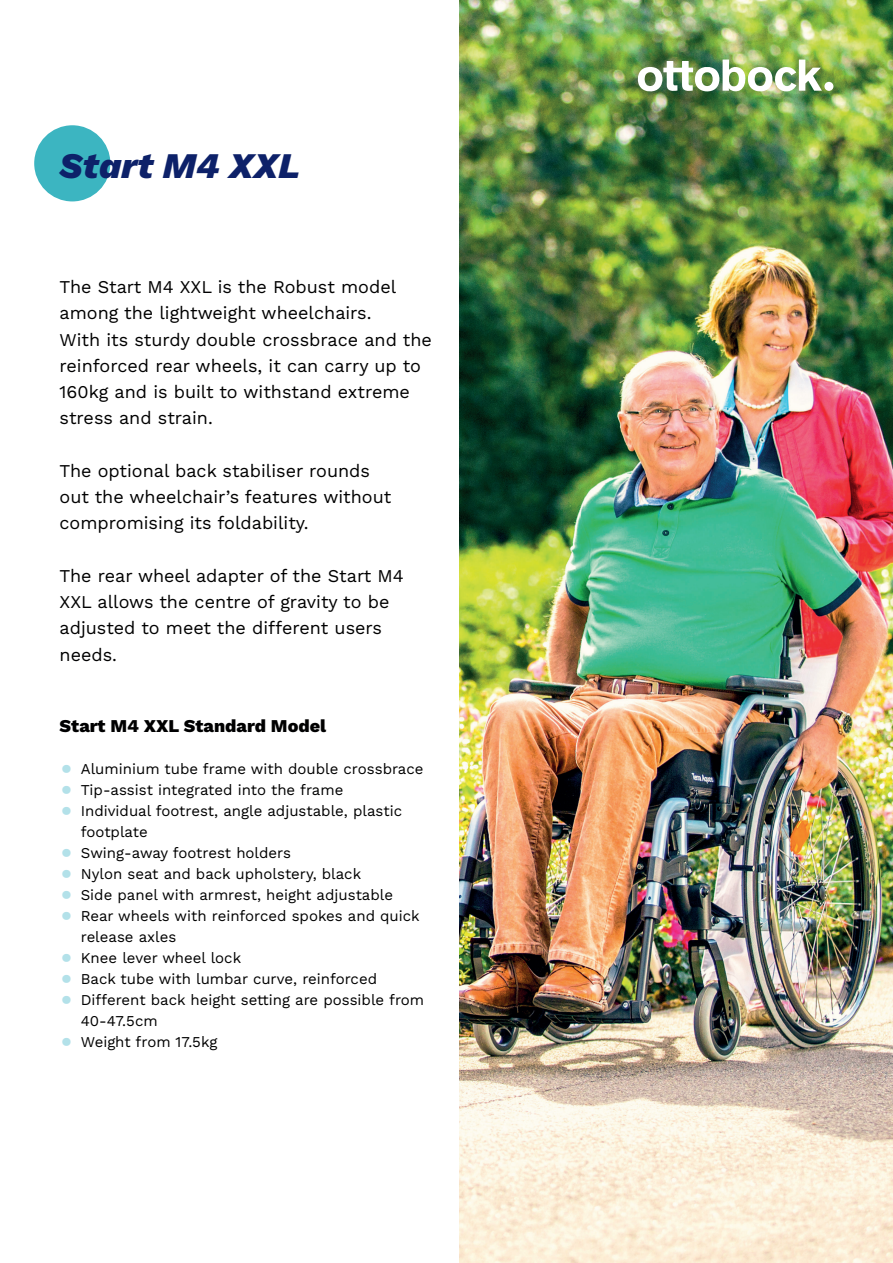
<style>
.page{position:relative;width:893px;height:1263px;background:#fff}
.page>*{position:absolute;margin:0;border:0;box-sizing:border-box;transform-origin:0 0}
.t1{font:italic 800 36px "Work Sans";color:#0d2169}
.t2{font:18px/26.2px "Work Sans";color:#000001}
.t3{font:800 18px "Work Sans";color:#000001}
.t4{font:15px/21px "Work Sans";color:#000001}
.s1{font-size:33px;color:#b3e1e9}
</style>
<div class="page">
<img style="left:459px;top:0;width:434px;height:1263px">
<div style="left:34px;top:125px;width:76px;height:76px;background:#3cb5c1;border-radius:50%"></div>
<div style="left:824px;top:82px;width:9px;height:9px;background:#fff;border-radius:50%"></div>
<img style="left:638px;top:60px;width:184px;height:32px">
<h1 class="t1" style="left:60px;top:138px;width:242px">Start M4 XXL</h1>
<p class="t2" style="left:60px;top:273px;width:374px">The Start M4 XXL is the Robust model among the lightweight wheelchairs.<br>With its sturdy double crossbrace and the reinforced rear wheels, it can carry up to 160kg and is built to withstand extreme stress and strain.</p>
<p class="t2" style="left:60px;top:457px;width:333px">The optional back stabiliser rounds out the wheelchair’s features without compromising its foldability.</p>
<p class="t2" style="left:60px;top:562px;width:346px">The rear wheel adapter of the Start M4<br>XXL allows the centre of gravity to be adjusted to meet the different users needs.</p>
<p class="t3" style="left:60px;top:712px;width:268px">Start M4 XXL Standard Model</p>
<p class="t4" style="left:60px;top:758px;width:365px"><span class="s1">•</span> Aluminium tube frame with double crossbrace</p>
<p class="t4" style="left:60px;top:779px;width:285px"><span class="s1">•</span> Tip-assist integrated into the frame</p>
<p class="t4" style="left:81px;top:800px;width:323px;text-indent:-21px"><span class="s1">•</span> Individual footrest, angle adjustable, plastic footplate</p>
<p class="t4" style="left:60px;top:842px;width:233px"><span class="s1">•</span> Swing-away footrest holders</p>
<p class="t4" style="left:60px;top:863px;width:303px"><span class="s1">•</span> Nylon seat and back upholstery, black</p>
<p class="t4" style="left:60px;top:884px;width:335px"><span class="s1">•</span> Side panel with armrest, height adjustable</p>
<p class="t4" style="left:81px;top:905px;width:340px;text-indent:-21px"><span class="s1">•</span> Rear wheels with reinforced spokes and quick release axles</p>
<p class="t4" style="left:60px;top:947px;width:183px"><span class="s1">•</span> Knee lever wheel lock</p>
<p class="t4" style="left:60px;top:968px;width:319px"><span class="s1">•</span> Back tube with lumbar curve, reinforced</p>
<p class="t4" style="left:81px;top:989px;width:345px;text-indent:-21px"><span class="s1">•</span> Different back height setting are possible from<br>40-47.5cm</p>
<p class="t4" style="left:60px;top:1031px;width:159px"><span class="s1">•</span> Weight from 17.5kg</p>
</div>
